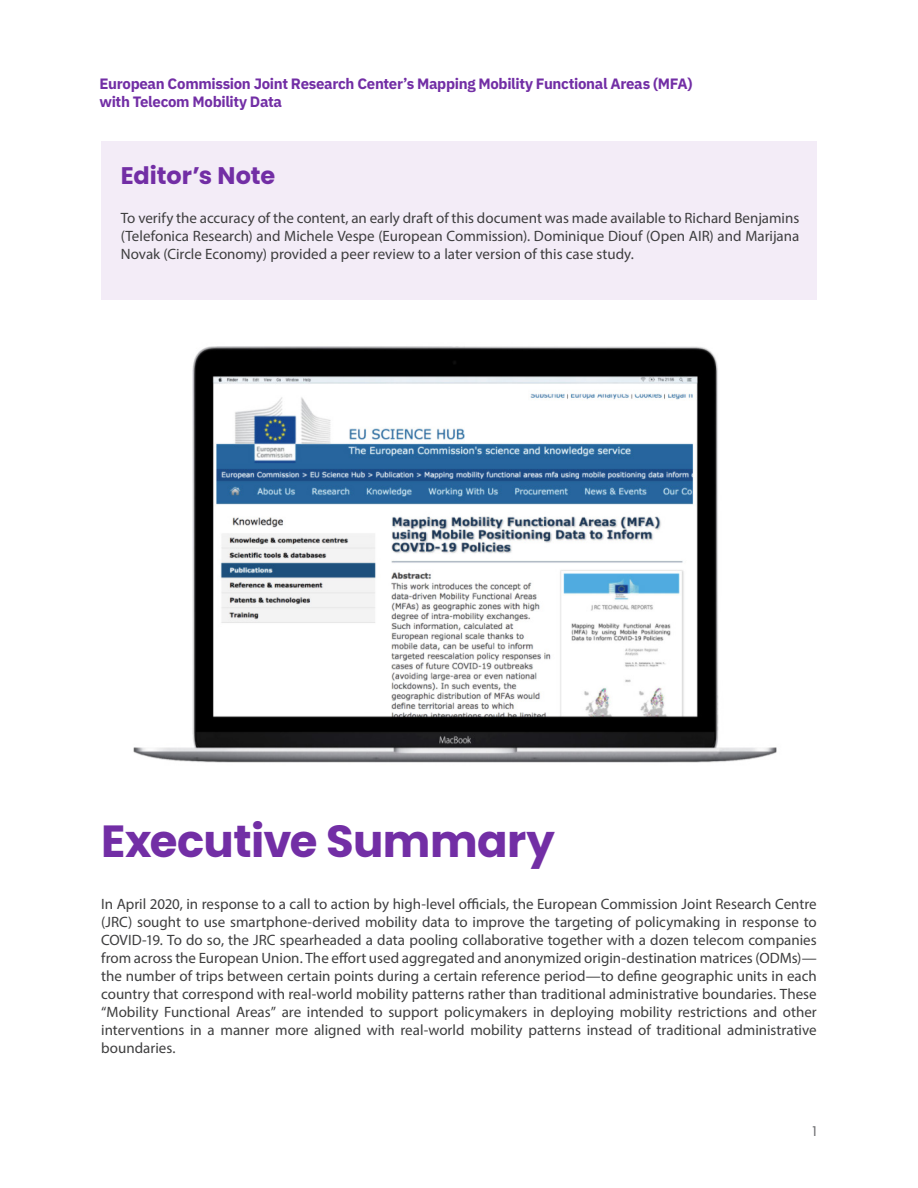
<style>
.page{position:relative;width:918px;height:1188px;background:#fff}
.page>*{position:absolute;margin:0;border:0;box-sizing:border-box;transform-origin:0 0}
.Heading_30{font:700 45px "Poppins";letter-spacing:-.015em;color:#722ea5}
.Heading_16{font:700 24px "Poppins";letter-spacing:-.005em;color:#722ea5}
.Text_9{font:15px/18px "Myriad Pro";color:#3e3e3f;text-align:justify}
.t1{font:700 15px/18px "IBM Plex Sans";letter-spacing:-.02em;color:#722ea5}
.t2{font:13.5px "Poppins";color:#6c6d70}
</style>
<div class="page">
<div style="left:101px;top:142px;width:716px;height:158px;background:#f3ecf7"></div>
<img style="left:133px;top:346px;width:644px;height:417px">
<p class="t1" style="left:99px;top:74px;width:595px">European Commission Joint Research Center’s Mapping Mobility Functional Areas (MFA) with Telecom Mobility Data</p>
<p class="Heading_16" style="left:121px;top:162px;width:156px">Editor’s Note</p>
<p class="Text_9" style="left:121px;top:209px;width:680px">To verify the accuracy of the content, an early draft of this document was made available to Richard Benjamins (Telefonica Research) and Michele Vespe (European Commission). Dominique Diouf (Open AIR) and Marijana Novak (Circle Economy) provided a peer review to a later version of this case study.</p>
<p class="Heading_30" style="left:101px;top:815px;width:455px">Executive Summary</p>
<p class="Text_9" style="left:101px;top:895px;width:717px">In April 2020, in response to a call to action by high-level officials, the European Commission Joint Research Centre (JRC) sought to use smartphone-derived mobility data to improve the targeting of policymaking in response to COVID-19. To do so, the JRC spearheaded a data pooling collaborative together with a dozen telecom companies from across the European Union. The effort used aggregated and anonymized origin-destination matrices (ODMs)— the number of trips between certain points during a certain reference period—to define geographic units in each country that correspond with real-world mobility patterns rather than traditional administrative boundaries. These “Mobility Functional Areas” are intended to support policymakers in deploying mobility restrictions and other interventions in a manner more aligned with real-world mobility patterns instead of traditional administrative boundaries.</p>
<p class="t2" style="left:812px;top:1124px;width:6px">1</p>
</div>
